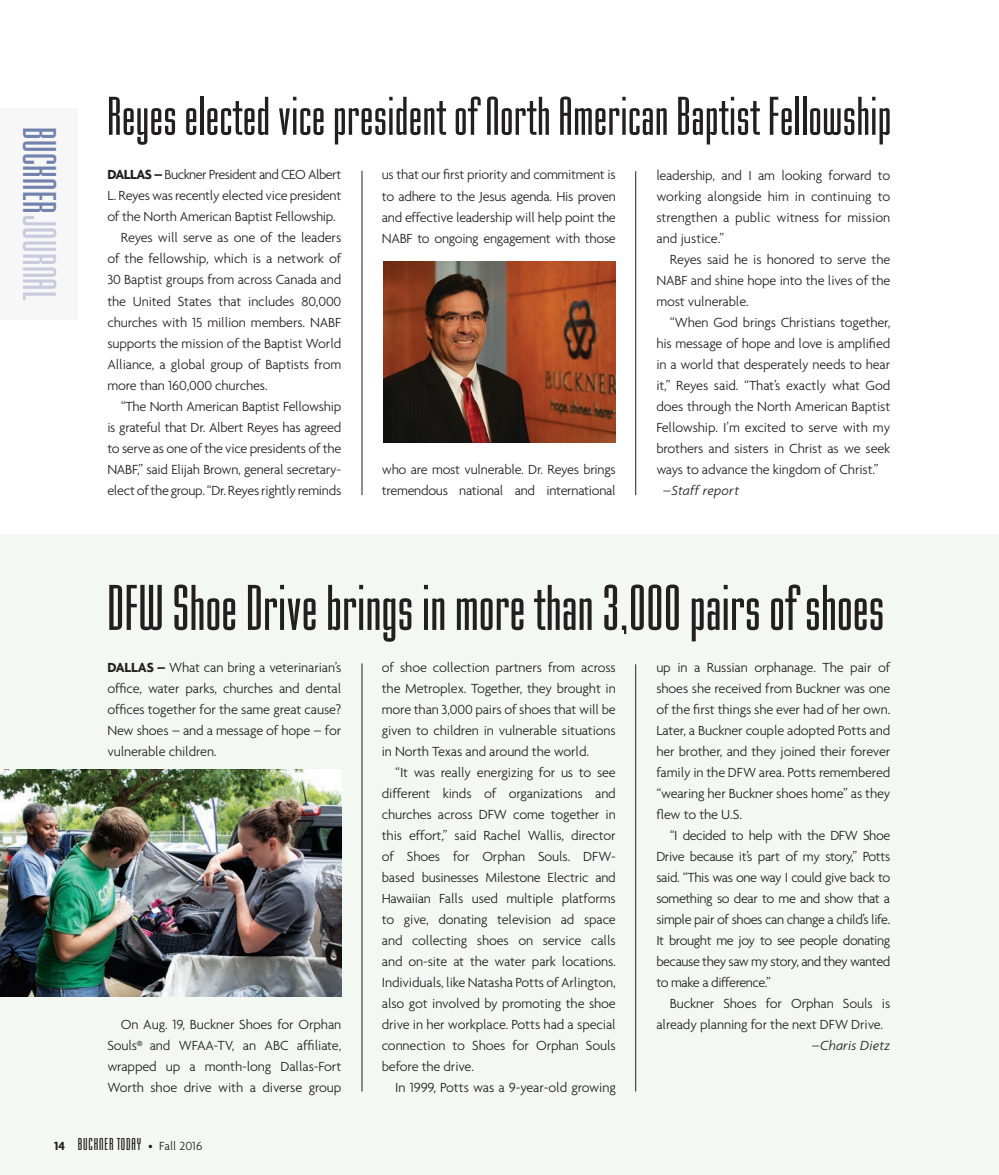
<style>
.page{position:relative;width:999px;height:1175px;background:#fff}
.page>*{position:absolute;margin:0;border:0;box-sizing:border-box;transform-origin:0 0}
.t1{font:67.5px "Mekanik Plain";letter-spacing:.005em;color:#231f20}
.t2{font:57px "Mekanik Plain";letter-spacing:.01em;color:#231f20}
.t3{font:49.5px "Mekanik Plain";letter-spacing:.01em;color:#7382ad}
.t4{font:18px "Mekanik Plain";letter-spacing:.05em;color:#231f20}
.t5{font:300 14.25px/21px "Agenda";letter-spacing:-.01em;color:#231f20;text-align:justify}
.t6{font:300 14.25px "Agenda";letter-spacing:-.04em;color:#231f20}
.t7{font:italic 300 14.25px "Agenda";letter-spacing:.01em;color:#231f20}
.s1{color:#c8cbde}
.s2{font-weight:700}
.s3{font-family:"Agenda";font-weight:700;font-size:12.75px}
.s4{font-family:"Agenda";font-weight:300;font-size:12.75px}
</style>
<div class="page">
<div style="left:0;top:534px;width:999px;height:640px;background:#f3f9f2"></div>
<div style="left:0;top:108px;width:78px;height:212px;background:#f7f7f8"></div>
<hr style="left:362px;top:171px;width:1px;height:324px;background:#231f20">
<hr style="left:635px;top:171px;width:1px;height:324px;background:#231f20">
<hr style="left:362px;top:663px;width:1px;height:428px;background:#231f20">
<hr style="left:635px;top:664px;width:1px;height:427px;background:#231f20">
<img style="left:383px;top:261px;width:233px;height:181px">
<img style="left:0;top:769px;width:341px;height:227px">
<h3 class="t3" style="left:69px;top:127px;width:175px;rotate:90deg">BUCKNER<span class="s1">JOURNAL</span></h3>
<h2 class="t2" style="left:107px;top:82px;width:785px">Reyes elected vice president of North American Baptist Fellowship</h2>
<p class="t6" style="left:107px;top:166px;width:235px"><span class="s2">DALLAS –</span> Buckner President and CEO Albert</p>
<p class="t5" style="left:107px;top:185px;width:236px">L. Reyes was recently elected vice president</p>
<p class="t5" style="left:107px;top:206px;width:230px">of the North American Baptist Fellowship.</p>
<p class="t5" style="left:121px;top:227px;width:222px">Reyes will serve as one of the leaders</p>
<p class="t5" style="left:107px;top:248px;width:236px">of the fellowship, which is a network of</p>
<p class="t5" style="left:107px;top:269px;width:236px">30 Baptist groups from across Canada and</p>
<p class="t5" style="left:107px;top:290px;width:236px">the United States that includes 80,000</p>
<p class="t5" style="left:107px;top:311px;width:235px">churches with 15 million members. NABF</p>
<p class="t5" style="left:107px;top:332px;width:236px">supports the mission of the Baptist World</p>
<p class="t5" style="left:107px;top:353px;width:236px">Alliance, a global group of Baptists from</p>
<p class="t5" style="left:107px;top:374px;width:162px">more than 160,000 churches.</p>
<p class="t5" style="left:121px;top:395px;width:222px">“The North American Baptist Fellowship</p>
<p class="t5" style="left:107px;top:416px;width:236px">is grateful that Dr. Albert Reyes has agreed</p>
<p class="t5" style="left:107px;top:437px;width:236px">to serve as one of the vice presidents of the</p>
<p class="t5" style="left:107px;top:458px;width:236px">NABF,” said Elijah Brown, general secretary-</p>
<p class="t5" style="left:107px;top:479px;width:236px">elect of the group. “Dr. Reyes rightly reminds</p>
<p class="t5" style="left:382px;top:164px;width:236px">us that our first priority and commitment is to adhere to the Jesus agenda. His proven and effective leadership will help point the NABF to ongoing engagement with those</p>
<p class="t5" style="left:382px;top:458px;width:236px">who are most vulnerable. Dr. Reyes brings tremendous national and international</p>
<p class="t5" style="left:656px;top:164px;width:236px">leadership, and I am looking forward to working alongside him in continuing to strengthen a public witness for mission and justice.”</p>
<p class="t5" style="left:656px;top:248px;width:235px;text-indent:13px">Reyes said he is honored to serve the NABF and shine hope into the lives of the most vulnerable.</p>
<p class="t5" style="left:656px;top:311px;width:236px;text-indent:13px">“When God brings Christians together, his message of hope and love is amplified in a world that desperately needs to hear it,” Reyes said. “That’s exactly what God does through the North American Baptist Fellowship. I’m excited to serve with my brothers and sisters in Christ as we seek ways to advance the kingdom of Christ.”</p>
<p class="t7" style="left:663px;top:482px;width:78px">–Staff report</p>
<h1 class="t1" style="left:107px;top:567px;width:779px">DFW Shoe Drive brings in more than 3,000 pairs of shoes</h1>
<p class="t5" style="left:107px;top:657px;width:236px"><span class="s2">DALLAS –</span> What can bring a veterinarian’s office, water parks, churches and dental offices together for the same great cause?<br>New shoes – and a message of hope – for vulnerable children.</p>
<p class="t5" style="left:107px;top:1014px;width:236px;text-indent:13px">On Aug. 19, Buckner Shoes for Orphan Souls® and WFAA-TV, an ABC affiliate, wrapped up a month-long Dallas-Fort Worth shoe drive with a diverse group</p>
<p class="t5" style="left:382px;top:657px;width:236px">of shoe collection partners from across the Metroplex. Together, they brought in more than 3,000 pairs of shoes that will be given to children in vulnerable situations in North Texas and around the world.</p>
<p class="t5" style="left:382px;top:762px;width:236px;text-indent:13px">“It was really energizing for us to see different kinds of organizations and churches across DFW come together in this effort,” said Rachel Wallis, director of Shoes for Orphan Souls. DFW&shy;based businesses Milestone Electric and Hawaiian Falls used multiple platforms to give, donating television ad space and collecting shoes on service calls and on-site at the water park locations.<br>Individuals, like Natasha Potts of Arlington, also got involved by promoting the shoe drive in her workplace. Potts had a special connection to Shoes for Orphan Souls before the drive.</p>
<p class="t5" style="left:395px;top:1077px;width:222px">In 1999, Potts was a 9-year-old growing</p>
<p class="t5" style="left:656px;top:657px;width:236px">up in a Russian orphanage. The pair of shoes she received from Buckner was one of the first things she ever had of her own.<br>Later, a Buckner couple adopted Potts and her brother, and they joined their forever family in the DFW area. Potts remembered “wearing her Buckner shoes home” as they flew to the U.S.</p>
<p class="t5" style="left:656px;top:825px;width:236px;text-indent:13px">“I decided to help with the DFW Shoe Drive because it’s part of my story,” Potts said. “This was one way I could give back to something so dear to me and show that a simple pair of shoes can change a child’s life.<br>It brought me joy to see people donating because they saw my story, and they wanted to make a difference.”</p>
<p class="t5" style="left:656px;top:993px;width:235px;text-indent:13px">Buckner Shoes for Orphan Souls is already planning for the next DFW Drive.</p>
<p class="t7" style="left:812px;top:1037px;width:81px">–Charis Dietz</p>
<p class="t4" style="left:54px;top:1133px;width:150px"><span class="s3">14</span> BUCKNER TODAY <span class="s4">• Fall 2016</span></p>
</div>
